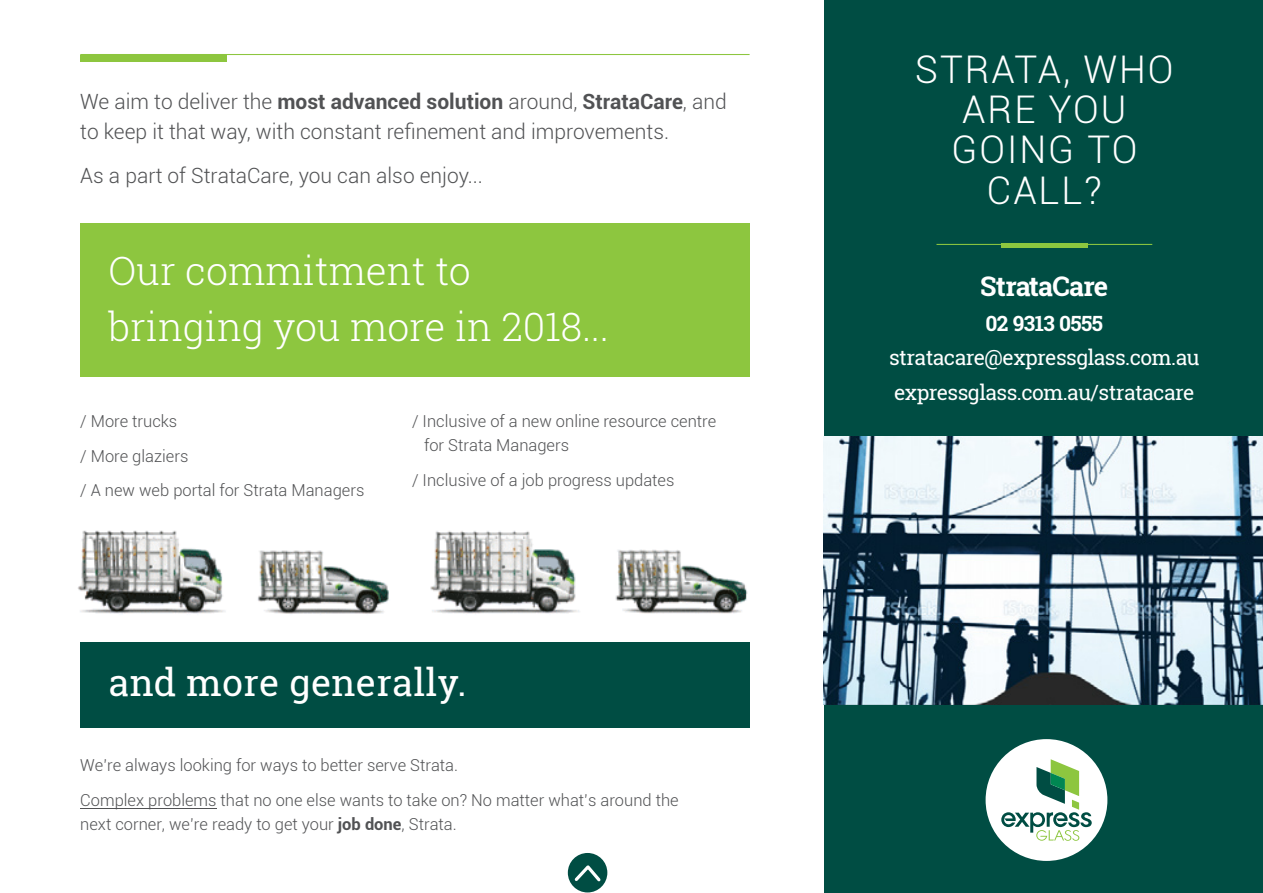
<style>
.page{position:relative;width:1263px;height:893px;background:#fff}
.page>*{position:absolute;margin:0;border:0;box-sizing:border-box;transform-origin:0 0}
.t1{font:300 39px/56.7px "Roboto Slab";color:#fff}
.t2{font:300 38.1px/40.3px "Roboto";letter-spacing:.05em;color:#fff;text-align:center}
.t3{font:37.5px "Roboto Slab";letter-spacing:.01em;color:#fff}
.t4{font:700 27px "Roboto Slab";letter-spacing:-.025em;color:#fff}
.t5{font:300 21px/30px "Roboto";color:#515254}
.t6{font:21px "Roboto Slab";letter-spacing:-.025em;color:#fff}
.t7{font:700 21px "Roboto Slab";letter-spacing:-.025em;color:#fff}
.t8{font:300 16.5px/34.5px "Roboto";color:#515254}
.s1{font-weight:700}
</style>
<div class="page">
<hr style="left:80px;top:808px;width:137px;height:1px;background:#515254">
<div style="left:80px;top:55px;width:147px;height:6px;background:#8dc63f"></div>
<hr style="left:80px;top:54px;width:669px;height:1px;background:#8dc63f">
<div style="left:80px;top:642px;width:669px;height:86px;background:#004d43"></div>
<div style="left:824px;top:0;width:439px;height:893px;background:#004d43"></div>
<hr style="left:1001px;top:244px;width:87px;height:4px;background:#8dc63f">
<hr style="left:936px;top:244px;width:216px;height:1px;background:#8dc63f">
<img style="left:824px;top:436px;width:439px;height:269px">
<div style="left:985px;top:739px;width:122px;height:122px;background:#fff;border-radius:50%"></div>
<svg style="left:1001px;top:759px;width:91px;height:82px"></svg>
<div style="left:80px;top:223px;width:669px;height:154px;background:#8dc63f"></div>
<img style="left:78px;top:530px;width:670px;height:84px">
<div style="left:568px;top:853px;width:39px;height:39px;background:#004d43;border-radius:50%"></div>
<svg style="left:574px;top:865px;width:30px;height:19px"></svg>
<p class="t5" style="left:80px;top:86px;width:648px">We aim to deliver the <span class="s1">most advanced solution</span> around, <span class="s1">StrataCare</span>, and to keep it that way, with constant refinement and improvements.</p>
<p class="t5" style="left:80px;top:159px;width:404px">As a part of StrataCare, you can also enjoy...</p>
<h1 class="t1" style="left:109px;top:241px;width:502px">Our commitment to bringing you more in 2018...</h1>
<p class="t8" style="left:80px;top:404px;width:286px">/ More trucks<br>/ More glaziers<br>/ A new web portal for Strata Managers</p>
<p class="t8" style="left:424px;top:409px;width:294px;line-height:24px;text-indent:-12px">/ Inclusive of a new online resource centre for Strata Managers</p>
<p class="t8" style="left:412px;top:462px;width:264px">/ Inclusive of a job progress updates</p>
<h3 class="t3" style="left:109px;top:656px;width:359px">and more generally.</h3>
<p class="t8" style="left:80px;top:748px;width:600px">We’re always looking for ways to better serve Strata.<br>Complex problems that no one else wants to take on? No matter what’s around the</p>
<p class="t8" style="left:80px;top:806px;width:378px">next corner, we’re ready to get your <span class="s1">job done</span>, Strata.</p>
<h2 class="t2" style="left:915px;top:48px;width:260px">STRATA, WHO<br>ARE YOU<br>GOING TO<br>CALL?</h2>
<h3 class="t4" style="left:980px;top:268px;width:129px">StrataCare</h3>
<p class="t7" style="left:985px;top:309px;width:119px">02 9313 0555</p>
<p class="t6" style="left:889px;top:343px;width:312px">stratacare@expressglass.com.au</p>
<p class="t6" style="left:894px;top:378px;width:302px">expressglass.com.au/stratacare</p>
</div>
